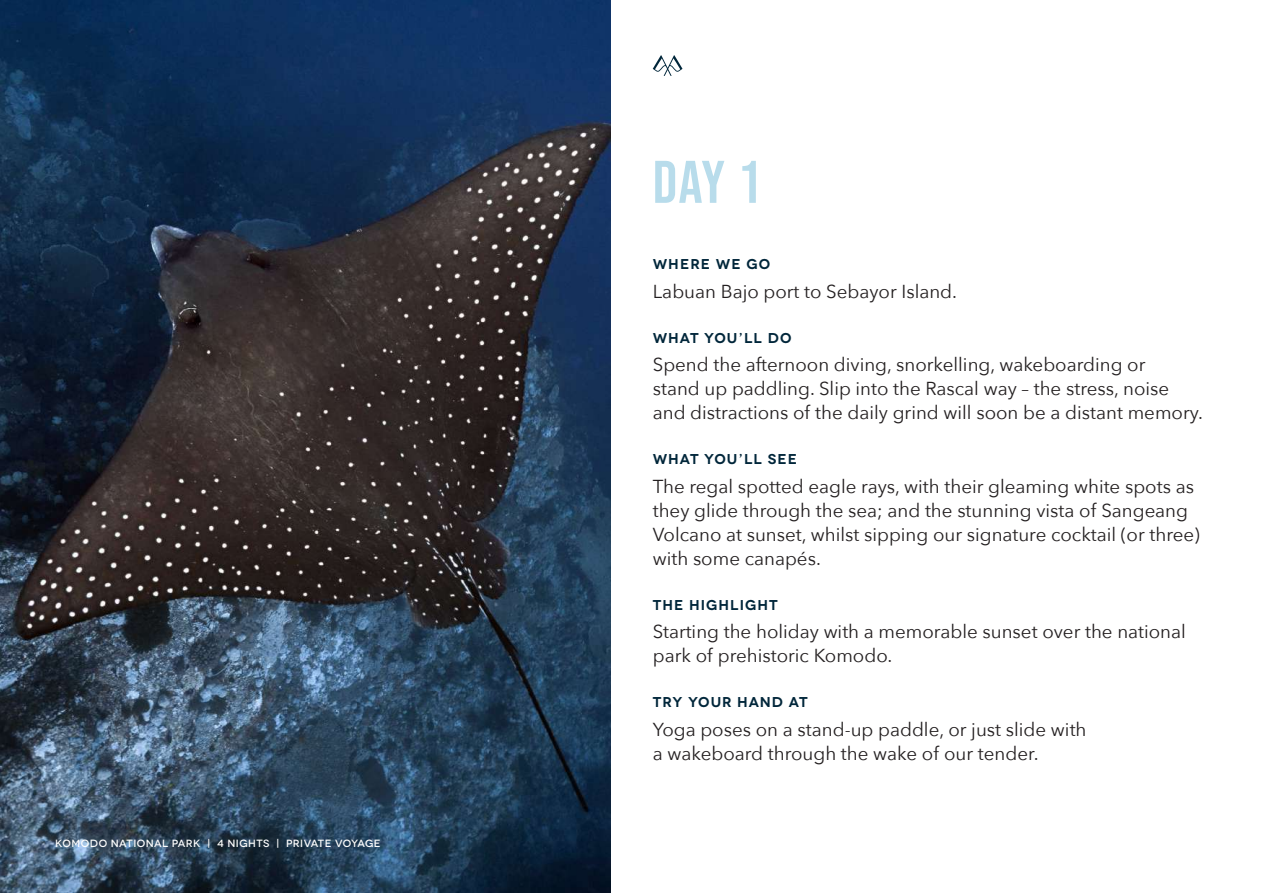
<style>
.page{position:relative;width:1263px;height:893px;background:#fff}
.page>*{position:absolute;margin:0;border:0;box-sizing:border-box;transform-origin:0 0}
.t1{font:60px "Bebas Neue";color:#b8dceb}
.t2{font:18.75px/24px "Avenir Next";color:#231f20}
.t3{font:600 14.25px "Novecentowide";letter-spacing:.075em;color:#00263a}
.t4{font:500 10.5px "Novecentowide";letter-spacing:.04em;color:#fff}
</style>
<div class="page">
<img style="left:0;top:0;width:610px;height:893px">
<svg style="left:653px;top:55px;width:29px;height:21px"></svg>
<p class="t4" style="left:55px;top:837px;width:327px">KOMODO NATIONAL PARK | 4 NIGHTS | PRIVATE VOYAGE</p>
<h1 class="t1" style="left:653px;top:148px;width:110px">DAY 1</h1>
<p class="t3" style="left:653px;top:256px;width:119px">WHERE WE GO</p>
<p class="t2" style="left:653px;top:278px;width:306px">Labuan Bajo port to Sebayor Island.</p>
<p class="t3" style="left:653px;top:329px;width:140px">WHAT YOU’LL DO</p>
<p class="t2" style="left:653px;top:352px;width:552px">Spend the afternoon diving, snorkelling, wakeboarding or<br>stand up paddling. Slip into the Rascal way – the stress, noise and distractions of the daily grind will soon be a distant memory.</p>
<p class="t3" style="left:653px;top:451px;width:146px">WHAT YOU’LL SEE</p>
<p class="t2" style="left:653px;top:473px;width:549px">The regal spotted eagle rays, with their gleaming white spots as they glide through the sea; and the stunning vista of Sangeang Volcano at sunset, whilst sipping our signature cocktail (or three) with some canapés.</p>
<p class="t3" style="left:653px;top:596px;width:126px">THE HIGHLIGHT</p>
<p class="t2" style="left:653px;top:619px;width:535px">Starting the holiday with a memorable sunset over the national park of prehistoric Komodo.</p>
<p class="t3" style="left:653px;top:694px;width:156px">TRY YOUR HAND AT</p>
<p class="t2" style="left:653px;top:716px;width:435px">Yoga poses on a stand-up paddle, or just slide with a wakeboard through the wake of our tender.</p>
</div>
